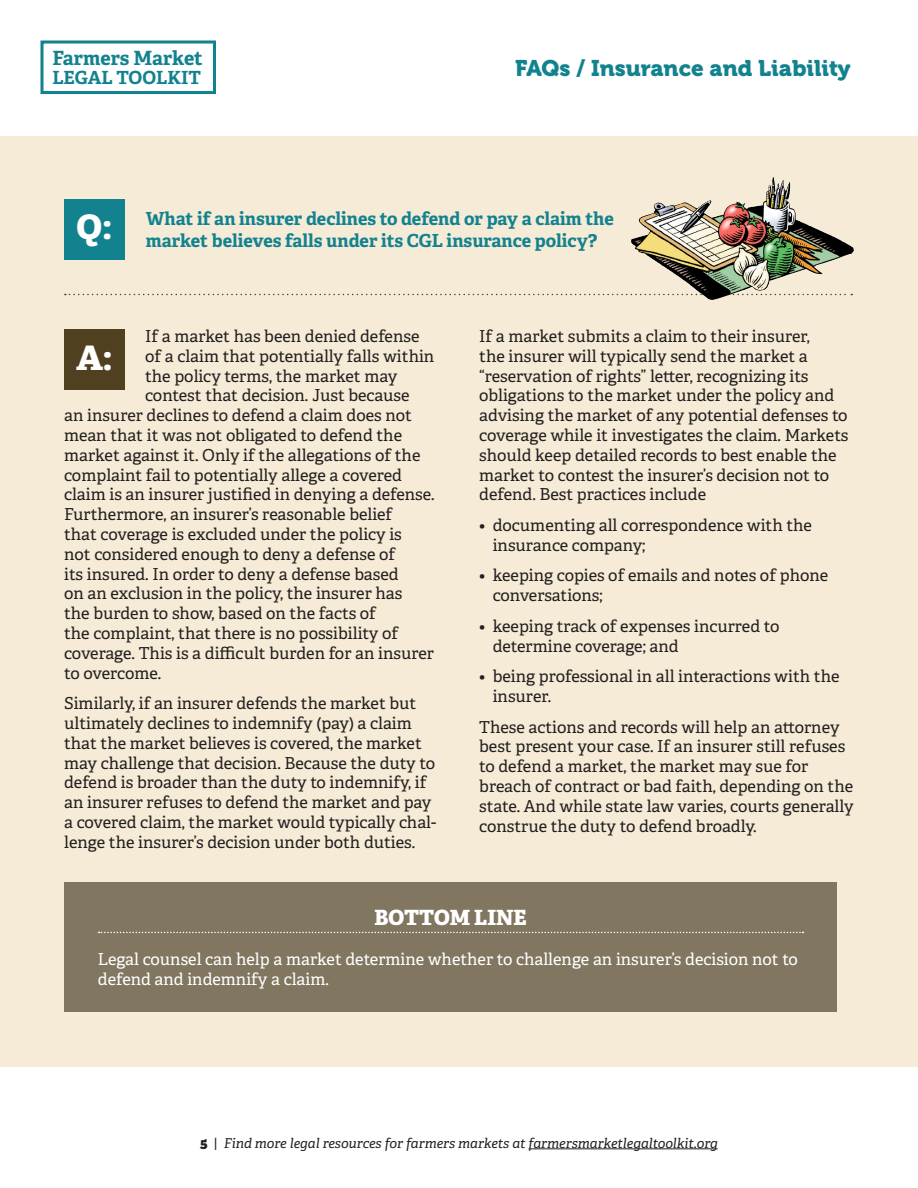
<style>
.page{position:relative;width:918px;height:1188px;background:#fff}
.page>*{position:absolute;margin:0;border:0;box-sizing:border-box;transform-origin:0 0}
.t1{font:800 33.75px "Adelle";color:#fff}
.t2{font:22.5px "Museo 900";color:#13828f}
.t3{font:800 21px "Adelle";color:#fff}
.t4{font:700 19.65px "Adelle";color:#13828f}
.t5{font:700 18.15px "Adelle";color:#13828f}
.t6{font:700 18px/21.6px "Adelle";color:#13828f}
.t7{font:16.5px/19.8px "Adelle";color:#231f20}
.t8{font:16.5px/19.8px "Adelle";color:#fff}
.t9{font:italic 13.5px "Adelle";color:#231f20}
.s1{font-weight:800;font-style:normal}
.s2{font-style:normal}
</style>
<div class="page">
<div style="left:0;top:136px;width:918px;height:931px;background:#f5ebd6"></div>
<div style="left:40px;top:40px;width:176px;height:54px;border:3px solid #13828f"></div>
<div style="left:64px;top:199px;width:61px;height:60px;background:#13828f"></div>
<div style="left:64px;top:330px;width:61px;height:60px;background:#4f411f"></div>
<div style="left:64px;top:882px;width:773px;height:130px;background:#817660"></div>
<svg style="left:99px;top:932px;width:704px;height:1px"></svg>
<svg style="left:65px;top:294px;width:787px;height:1px"></svg>
<img style="left:631px;top:177px;width:142px;height:123px">
<hr style="left:529px;top:1149px;width:189px;height:1px;background:#231f20">
<p class="t4" style="left:52px;top:46px;width:152px">Farmers Market</p>
<p class="t5" style="left:52px;top:66px;width:150px">LEGAL TOOLKIT</p>
<p class="t2" style="left:515px;top:55px;width:337px">FAQs / Insurance and Liability</p>
<p class="t1" style="left:77px;top:205px;width:37px">Q:</p>
<p class="t6" style="left:146px;top:208px;width:470px">What if an insurer declines to defend or pay a claim the market believes falls under its CGL insurance policy?</p>
<p class="t7" style="left:145px;top:326px;width:276px">If a market has been denied defense</p>
<p class="t7" style="left:145px;top:346px;width:291px">of a claim that potentially falls within</p>
<p class="t7" style="left:145px;top:366px;width:254px">the policy terms, the market may</p>
<p class="t7" style="left:145px;top:386px;width:266px">contest that decision. Just because</p>
<p class="t7" style="left:64px;top:406px;width:349px">an insurer declines to defend a claim does not</p>
<p class="t7" style="left:64px;top:425px;width:340px">mean that it was not obligated to defend the</p>
<p class="t7" style="left:64px;top:445px;width:358px">market against it. Only if the allegations of the</p>
<p class="t7" style="left:64px;top:465px;width:339px">complaint fail to potentially allege a covered</p>
<p class="t7" style="left:64px;top:485px;width:372px">claim is an insurer justified in denying a defense.</p>
<p class="t7" style="left:64px;top:505px;width:330px">Furthermore, an insurer’s reasonable belief</p>
<p class="t7" style="left:64px;top:524px;width:339px">that coverage is excluded under the policy is</p>
<p class="t7" style="left:64px;top:544px;width:333px">not considered enough to deny a defense of</p>
<p class="t7" style="left:64px;top:564px;width:336px">its insured. In order to deny a defense based</p>
<p class="t7" style="left:64px;top:584px;width:340px">on an exclusion in the policy, the insurer has</p>
<p class="t7" style="left:64px;top:604px;width:313px">the burden to show, based on the facts of</p>
<p class="t7" style="left:64px;top:623px;width:336px">the complaint, that there is no possibility of</p>
<p class="t7" style="left:64px;top:643px;width:371px">coverage. This is a difficult burden for an insurer</p>
<p class="t7" style="left:64px;top:663px;width:99px">to overcome.</p>
<p class="t7" style="left:64px;top:694px;width:374px">Similarly, if an insurer defends the market but ultimately declines to indemnify (pay) a claim that the market believes is covered, the market may challenge that decision. Because the duty to defend is broader than the duty to indemnify, if an insurer refuses to defend the market and pay a covered claim, the market would typically chal&shy;lenge the insurer’s decision under both duties.</p>
<p class="t1" style="left:76px;top:336px;width:38px">A:</p>
<p class="t7" style="left:479px;top:326px;width:371px">If a market submits a claim to their insurer,<br>the insurer will typically send the market a “reservation of rights” letter, recognizing its obligations to the market under the policy and advising the market of any potential defenses to coverage while it investigates the claim. Markets should keep detailed records to best enable the market to contest the insurer’s decision not to defend. Best practices include</p>
<p class="t7" style="left:493px;top:515px;width:321px;text-indent:-14px">• documenting all correspondence with the insurance company;</p>
<p class="t7" style="left:493px;top:566px;width:337px;text-indent:-14px">• keeping copies of emails and notes of phone conversations;</p>
<p class="t7" style="left:493px;top:616px;width:288px;text-indent:-14px">• keeping track of expenses incurred to determine coverage; and</p>
<p class="t7" style="left:493px;top:667px;width:348px;text-indent:-14px">• being professional in all interactions with the insurer.</p>
<p class="t7" style="left:479px;top:717px;width:376px">These actions and records will help an attorney best present your case. If an insurer still refuses to defend a market, the market may sue for breach of contract or bad faith, depending on the state. And while state law varies, courts generally construe the duty to defend broadly.</p>
<p class="t3" style="left:375px;top:904px;width:154px">BOTTOM LINE</p>
<p class="t8" style="left:98px;top:950px;width:702px">Legal counsel can help a market determine whether to challenge an insurer’s decision not to defend and indemnify a claim.</p>
<p class="t9" style="left:200px;top:1134px;width:519px"><span class="s1">5</span> <span class="s2">|</span> Find more legal resources for farmers markets at farmersmarketlegaltoolkit.org</p>
</div>
